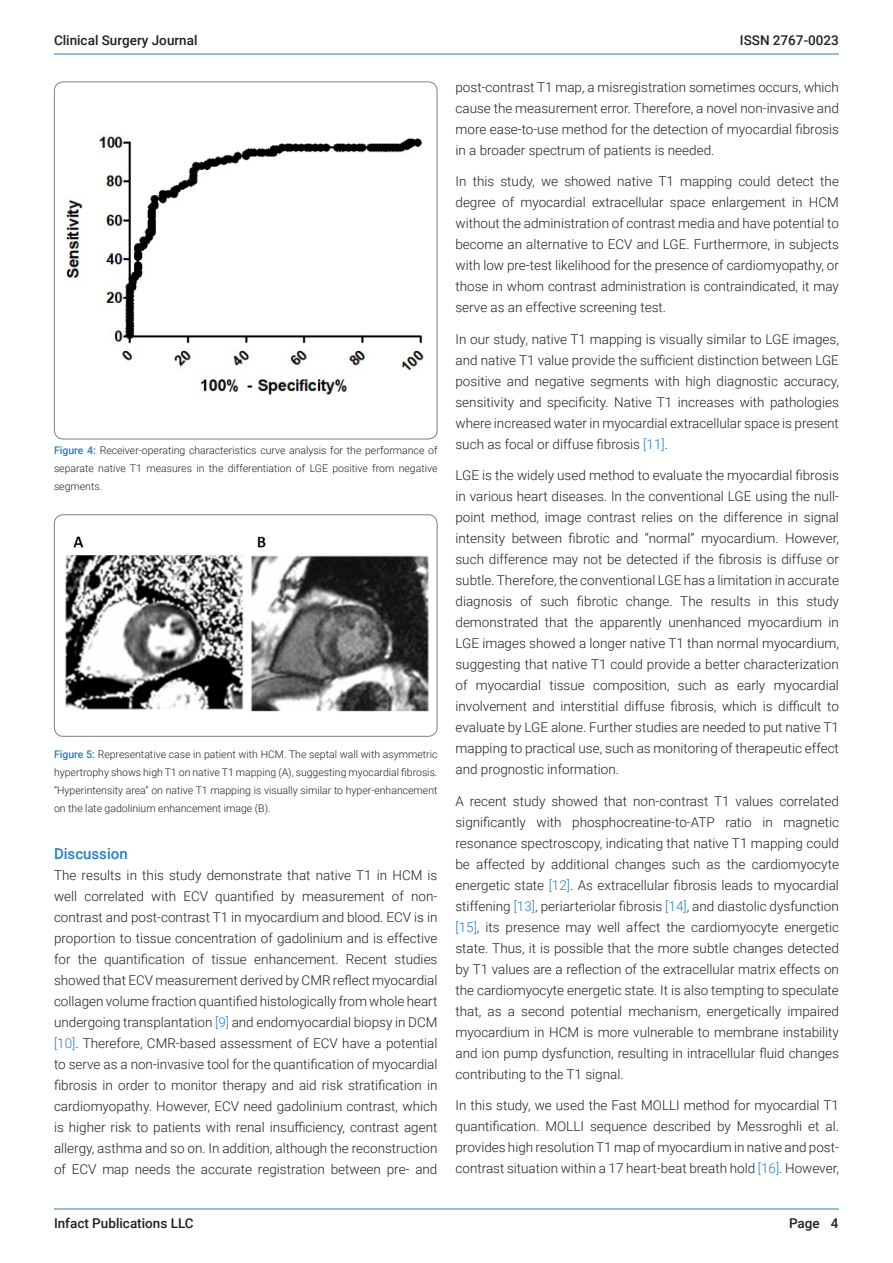
<style>
.page{position:relative;width:893px;height:1263px;background:#fff}
.page>*{position:absolute;margin:0;border:0;box-sizing:border-box;transform-origin:0 0}
.side_headings{font:500 15px "Roboto";color:#247ec2}
.left__7{font:300 13.5px/21px "Roboto";color:#231f20;text-align:justify}
.left_ind{font:300 13.5px/21px "Roboto";color:#231f20;text-align:justify}
.t1{font:500 13.5px "Roboto";color:#231f20}
.figure_text{font:300 10.5px/18px "Roboto";color:#231f20;text-align:justify}
.s1{font-weight:500;color:#247ec2}
.s2{color:#247ec2}
</style>
<div class="page">
<hr style="left:54px;top:1208px;width:785px;height:1px;background:#267dc2">
<hr style="left:54px;top:54px;width:785px;height:1px;background:#267dc2">
<img style="left:65px;top:136px;width:359px;height:259px">
<img style="left:65px;top:536px;width:364px;height:176px">
<div style="left:54px;top:82px;width:383px;height:357px;border:1px solid #808080;border-radius:9px"></div>
<div style="left:54px;top:514px;width:383px;height:223px;border:1px solid #808080;border-radius:9px"></div>
<p class="t1" style="left:54px;top:30px;width:145px">Clinical Surgery Journal</p>
<p class="figure_text" style="left:54px;top:440px;width:385px"><span class="s1">Figure 4:</span> Receiver-operating characteristics curve analysis for the performance of separate native T1 measures in the differentiation of LGE positive from negative segments.</p>
<p class="figure_text" style="left:54px;top:744px;width:385px"><span class="s1">Figure 5:</span> Representative case in patient with HCM. The septal wall with asymmetric hypertrophy shows high T1 on native T1 mapping (A), suggesting myocardial fibrosis. “Hyperintensity area” on native T1 mapping is visually similar to hyper-enhancement on the late gadolinium enhancement image (B).</p>
<p class="side_headings" style="left:54px;top:843px;width:75px">Discussion</p>
<p class="left_ind" style="left:54px;top:864px;width:385px">The results in this study demonstrate that native T1 in HCM is well correlated with ECV quantified by measurement of non&shy;contrast and post-contrast T1 in myocardium and blood. ECV is in proportion to tissue concentration of gadolinium and is effective for the quantification of tissue enhancement. Recent studies showed that ECV measurement derived by CMR reflect myocardial collagen volume fraction quantified histologically from whole heart undergoing transplantation <span class="s2">[9]</span> and endomyocardial biopsy in DCM <span class="s2">[10]</span>. Therefore, CMR-based assessment of ECV have a potential to serve as a non-invasive tool for the quantification of myocardial fibrosis in order to monitor therapy and aid risk stratification in cardiomyopathy. However, ECV need gadolinium contrast, which is higher risk to patients with renal insufficiency, contrast agent allergy, asthma and so on. In addition, although the reconstruction of ECV map needs the accurate registration between pre- and</p>
<p class="t1" style="left:740px;top:30px;width:100px">ISSN 2767-0023</p>
<p class="left_ind" style="left:455px;top:76px;width:385px">post-contrast T1 map, a misregistration sometimes occurs, which cause the measurement error. Therefore, a novel non-invasive and more ease-to-use method for the detection of myocardial fibrosis in a broader spectrum of patients is needed.</p>
<p class="left__7" style="left:455px;top:170px;width:385px">In this study, we showed native T1 mapping could detect the degree of myocardial extracellular space enlargement in HCM without the administration of contrast media and have potential to become an alternative to ECV and LGE. Furthermore, in subjects with low pre-test likelihood for the presence of cardiomyopathy, or those in whom contrast administration is contraindicated, it may serve as an effective screening test.</p>
<p class="left__7" style="left:455px;top:328px;width:385px">In our study, native T1 mapping is visually similar to LGE images, and native T1 value provide the sufficient distinction between LGE positive and negative segments with high diagnostic accuracy, sensitivity and specificity. Native T1 increases with pathologies where increased water in myocardial extracellular space is present such as focal or diffuse fibrosis <span class="s2">[11]</span>.</p>
<p class="left__7" style="left:455px;top:464px;width:385px">LGE is the widely used method to evaluate the myocardial fibrosis in various heart diseases. In the conventional LGE using the null&shy;point method, image contrast relies on the difference in signal intensity between fibrotic and “normal” myocardium. However, such difference may not be detected if the fibrosis is diffuse or subtle. Therefore, the conventional LGE has a limitation in accurate diagnosis of such fibrotic change. The results in this study demonstrated that the apparently unenhanced myocardium in LGE images showed a longer native T1 than normal myocardium, suggesting that native T1 could provide a better characterization of myocardial tissue composition, such as early myocardial involvement and interstitial diffuse fibrosis, which is difficult to evaluate by LGE alone. Further studies are needed to put native T1 mapping to practical use, such as monitoring of therapeutic effect and prognostic information.</p>
<p class="left__7" style="left:455px;top:790px;width:385px">A recent study showed that non-contrast T1 values correlated significantly with phosphocreatine-to-ATP ratio in magnetic resonance spectroscopy, indicating that native T1 mapping could be affected by additional changes such as the cardiomyocyte energetic state <span class="s2">[12]</span>. As extracellular fibrosis leads to myocardial stiffening <span class="s2">[13]</span>, periarteriolar fibrosis <span class="s2">[14]</span>, and diastolic dysfunction <span class="s2">[15]</span>, its presence may well affect the cardiomyocyte energetic state. Thus, it is possible that the more subtle changes detected by T1 values are a reflection of the extracellular matrix effects on the cardiomyocyte energetic state. It is also tempting to speculate that, as a second potential mechanism, energetically impaired myocardium in HCM is more vulnerable to membrane instability and ion pump dysfunction, resulting in intracellular fluid changes contributing to the T1 signal.</p>
<p class="left__7" style="left:455px;top:1094px;width:385px">In this study, we used the Fast MOLLI method for myocardial T1 quantification. MOLLI sequence described by Messroghli et al. provides high resolution T1 map of myocardium in native and post&shy;contrast situation within a 17 heart-beat breath hold <span class="s2">[16]</span>. However,</p>
<p class="t1" style="left:54px;top:1213px;width:141px">Infact Publications LLC</p>
<p class="t1" style="left:789px;top:1213px;width:51px">Page 4</p>
</div>
